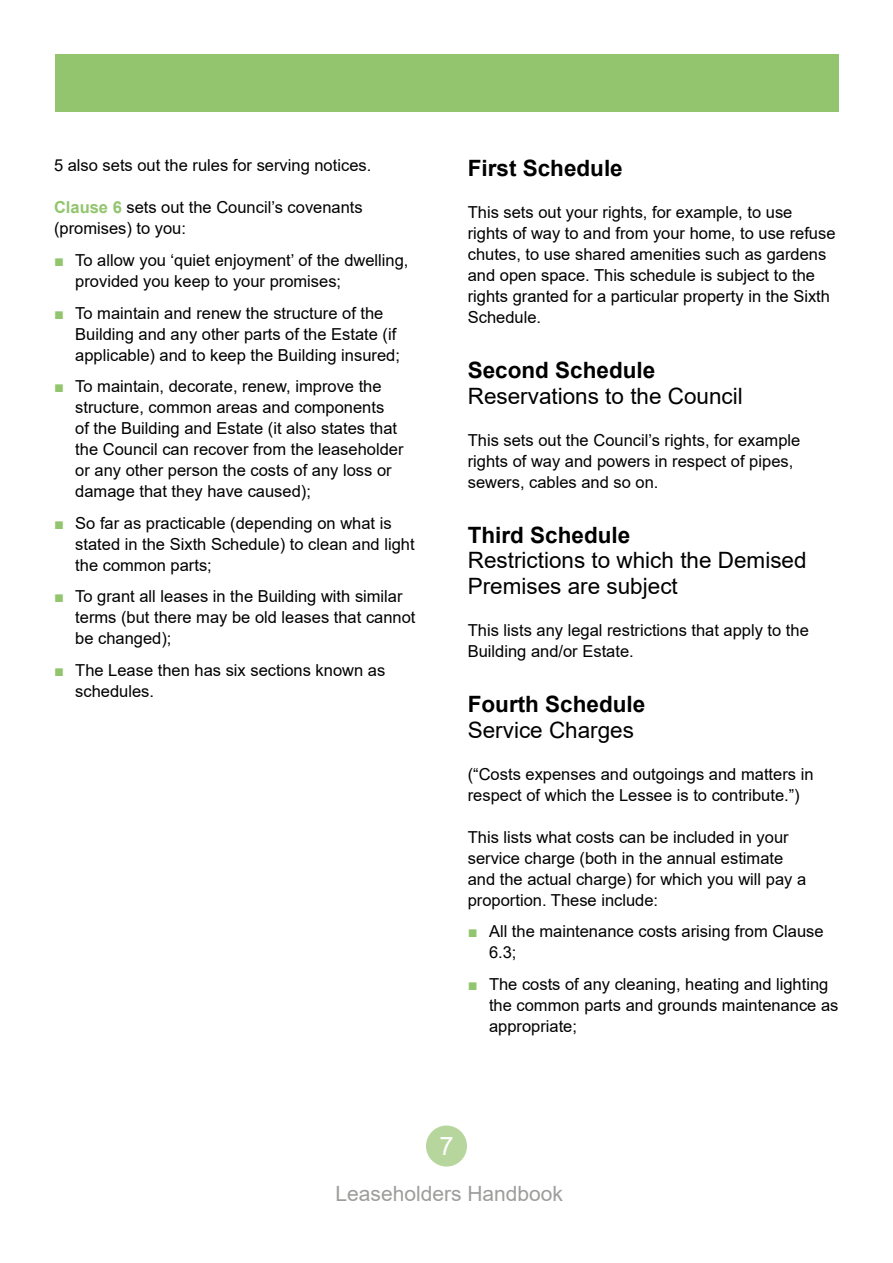
<style>
.page{position:relative;width:893px;height:1263px;background:#fff}
.page>*{position:absolute;margin:0;border:0;box-sizing:border-box;transform-origin:0 0}
.t1{font:25.5px "Arial";color:#fff}
.Sub_Head{font:22.5px/25.5px "Arial";color:#000}
.Sub_Head-2{font:700 22.5px/25.5px "Arial";color:#000}
.t2{font:21px "Arial";color:#9d9d9c}
.Text{font:16.5px/21px "Arial";color:#000}
.s1{font-weight:700;color:#92c56e}
.s2{color:#92c56e}
.s3{font-weight:700}
.s4{font-weight:400}
</style>
<div class="page">
<div style="left:55px;top:55px;width:783px;height:57px;background:#92c56e"></div>
<div style="left:426px;top:1125px;width:41px;height:41px;background:#b7d69d;border-radius:50%"></div>
<p class="Text" style="left:54px;top:155px;width:319px">5 also sets out the rules for serving notices.</p>
<p class="Text" style="left:54px;top:197px;width:310px"><span class="s1">Clause 6</span> sets out the Council’s covenants (promises) to you:</p>
<p class="Text" style="left:75px;top:250px;width:335px;text-indent:-21px"><span class="s2">■</span> To allow you ‘quiet enjoyment’ of the dwelling, provided you keep to your promises;</p>
<p class="Text" style="left:75px;top:302px;width:326px;text-indent:-21px"><span class="s2">■</span> To maintain and renew the structure of the<br>Building and any other parts of the Estate (if applicable) and to keep the Building insured;</p>
<p class="Text" style="left:75px;top:376px;width:330px;text-indent:-21px"><span class="s2">■</span> To maintain, decorate, renew, improve the structure, common areas and components<br>of the Building and Estate (it also states that the Council can recover from the leaseholder or any other person the costs of any loss or damage that they have caused);</p>
<p class="Text" style="left:75px;top:512px;width:341px;text-indent:-21px"><span class="s2">■</span> So far as practicable (depending on what is stated in the Sixth Schedule) to clean and light the common parts;</p>
<p class="Text" style="left:75px;top:586px;width:342px;text-indent:-21px"><span class="s2">■</span> To grant all leases in the Building with similar terms (but there may be old leases that cannot be changed);</p>
<p class="Text" style="left:75px;top:659px;width:311px;text-indent:-21px"><span class="s2">■</span> The Lease then has six sections known as schedules.</p>
<p class="Sub_Head-2" style="left:468px;top:155px;width:157px">First Schedule</p>
<p class="Text" style="left:468px;top:201px;width:369px">This sets out your rights, for example, to use rights of way to and from your home, to use refuse chutes, to use shared amenities such as gardens and open space. This schedule is subject to the rights granted for a particular property in the Sixth Schedule.</p>
<p class="Sub_Head" style="left:468px;top:357px;width:277px"><span class="s3">Second Schedule<br></span>Reservations to the Council</p>
<p class="Text" style="left:468px;top:429px;width:334px">This sets out the Council’s rights, for example rights of way and powers in respect of pipes, sewers, cables and so on.</p>
<p class="Sub_Head" style="left:468px;top:522px;width:340px"><span class="s3">Third Schedule<br></span>Restrictions to which the Demised<br>Premises are subject</p>
<p class="Text" style="left:468px;top:619px;width:343px">This lists any legal restrictions that apply to the<br>Building and/or Estate.</p>
<p class="Sub_Head-2" style="left:468px;top:692px;width:179px">Fourth Schedule<br><span class="s4">Service Charges</span></p>
<p class="Text" style="left:468px;top:763px;width:347px">(“Costs expenses and outgoings and matters in respect of which the Lessee is to contribute.”)</p>
<p class="Text" style="left:468px;top:826px;width:340px">This lists what costs can be included in your service charge (both in the annual estimate and the actual charge) for which you will pay a proportion. These include:</p>
<p class="Text" style="left:489px;top:921px;width:336px;text-indent:-21px"><span class="s2">■</span> All the maintenance costs arising from Clause<br>6.3;</p>
<p class="Text" style="left:489px;top:973px;width:351px;text-indent:-21px"><span class="s2">■</span> The costs of any cleaning, heating and lighting the common parts and grounds maintenance as appropriate;</p>
<h1 class="t1" style="left:439px;top:1128px;width:16px">7</h1>
<p class="t2" style="left:335px;top:1179px;width:229px">Leaseholders Handbook</p>
</div>
